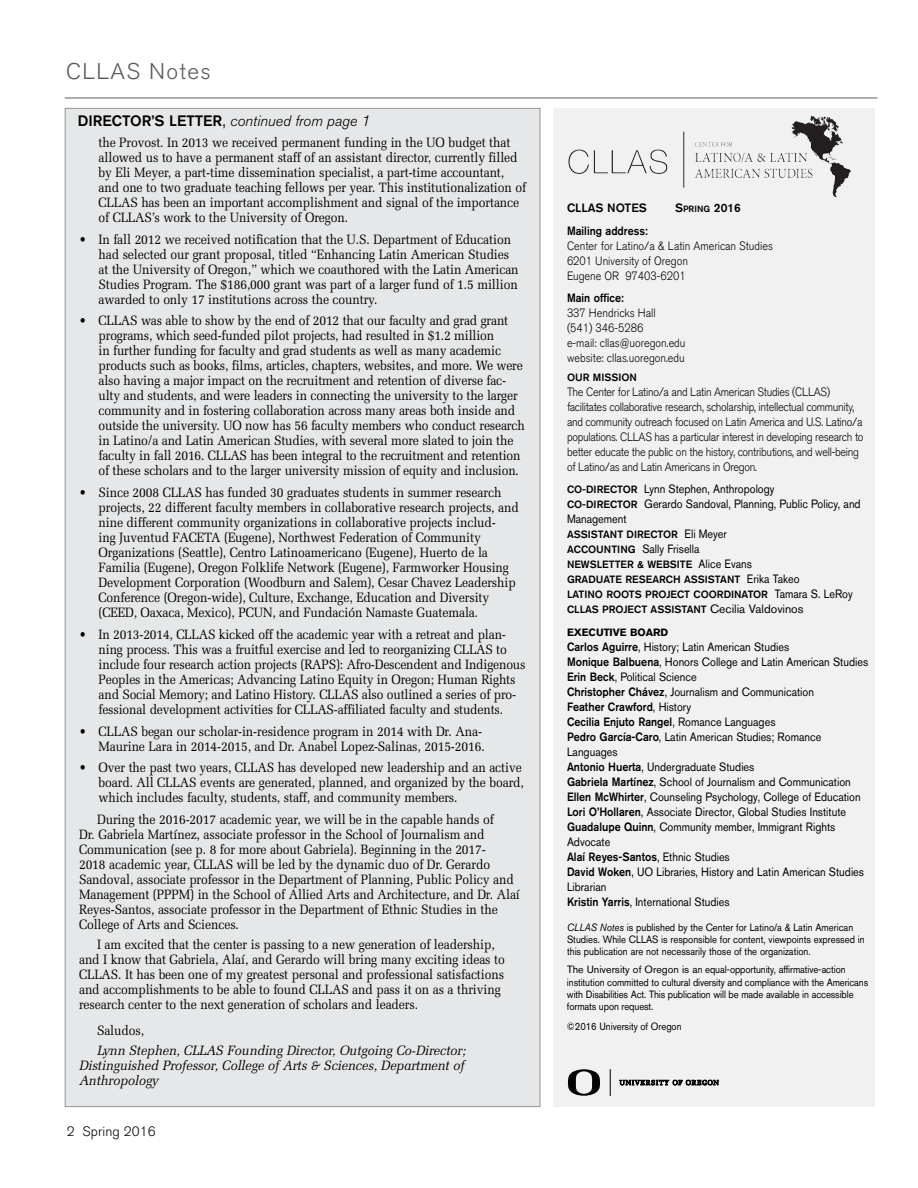
<style>
.page{position:relative;width:918px;height:1188px;background:#fff}
.page>*{position:absolute;margin:0;border:0;box-sizing:border-box;transform-origin:0 0}
.t1{font:300 22.5px "Akzidenz Grotesk BQ";letter-spacing:.06em;color:#58595b}
.t2{font:italic 300 15px "Akzidenz Grotesk BQ";color:#000}
.t3{font:13.5px/15px "Melior";letter-spacing:-.01em;color:#000;scale:.9 1}
.t4{font:italic 13.5px/15px "Melior";letter-spacing:-.01em;color:#000;text-align:justify;scale:.95 1}
.t5{font:300 13.5px "Akzidenz Grotesk BQ";letter-spacing:.01em;color:#000}
.t6{font:12px/15px "Akzidenz Grotesk BQ";color:#000;scale:.9 1}
.t7{font:300 12px/15px "Akzidenz Grotesk BQ";letter-spacing:-.025em;color:#000;scale:.9 1}
.t8{font:300 12px/15px "Akzidenz Grotesk BQ";color:#000;scale:.9 1}
.t9{font:500 12px "Akzidenz Grotesk BQ";color:#000;scale:.9 1}
.t10{font:500 12px "Akzidenz Grotesk BQ";color:#000}
.t11{font:500 12px "Akzidenz Grotesk BQ";color:#000}
.t12{font:10.5px/12px "Akzidenz Grotesk BQ";letter-spacing:-.005em;color:#000}
.t13{font:10.5px/12px "Akzidenz Grotesk BQ";letter-spacing:-.005em;color:#000;scale:.9 1}
.t14{font:500 10.5px/15px "Akzidenz Grotesk BQ";color:#000}
.t15{font:700 10.5px "Akzidenz Grotesk BQ";color:#000}
.s1{font-weight:500;font-style:normal}
.s2{font-weight:400;font-style:normal}
.s3{font-size:9px}
.s4{font-weight:500;font-size:10.5px}
.s5{font-weight:400;font-size:12px}
.s6{font-weight:500}
.s7{font-style:italic}
</style>
<div class="page">
<div style="left:554px;top:108px;width:321px;height:999px;background:#f1f1f2"></div>
<svg style="left:620px;top:1080px;width:99px;height:5px"></svg>
<svg style="left:610px;top:1069px;width:1px;height:27px"></svg>
<svg style="left:568px;top:1069px;width:32px;height:27px"></svg>
<hr style="left:65px;top:97px;width:812px;height:2px;background:#939598">
<div style="left:65px;top:108px;width:475px;height:999px;background:#e6e7e8"></div>
<img style="left:568px;top:116px;width:283px;height:81px">
<h1 class="t1" style="left:66px;top:59px;width:146px">CLLAS Notes</h1>
<p class="t2" style="left:78px;top:112px;width:294px"><span class="s1">DIRECTOR’S LETTER</span><span class="s2">,</span> continued from page 1</p>
<p class="t3" style="left:99px;top:135px;width:477px">the Provost. In 2013 we received permanent funding in the UO budget that allowed us to have a permanent staff of an assistant director, currently filled by Eli Meyer, a part-time dissemination specialist, a part-time accountant, and one to two graduate teaching fellows per year. This institutionalization of CLLAS has been an important accomplishment and signal of the importance of CLLAS’s work to the University of Oregon.</p>
<p class="t3" style="left:99px;top:232px;width:468px;text-indent:-20px">• In fall 2012 we received notification that the U.S. Department of Education had selected our grant proposal, titled “Enhancing Latin American Studies at the University of Oregon,” which we coauthored with the Latin American Studies Program. The $186,000 grant was part of a larger fund of 1.5 million awarded to only 17 institutions across the country.</p>
<p class="t3" style="left:99px;top:313px;width:475px;text-indent:-20px">• CLLAS was able to show by the end of 2012 that our faculty and grad grant programs, which seed-funded pilot projects, had resulted in $1.2 million<br>in further funding for faculty and grad students as well as many academic products such as books, films, articles, chapters, websites, and more. We were also having a major impact on the recruitment and retention of diverse fac&shy;ulty and students, and were leaders in connecting the university to the larger community and in fostering collaboration across many areas both inside and outside the university. UO now has 56 faculty members who conduct research in Latino/a and Latin American Studies, with several more slated to join the faculty in fall 2016. CLLAS has been integral to the recruitment and retention of these scholars and to the larger university mission of equity and inclusion.</p>
<p class="t3" style="left:99px;top:485px;width:468px;text-indent:-20px">• Since 2008 CLLAS has funded 30 graduates students in summer research projects, 22 different faculty members in collaborative research projects, and nine different community organizations in collaborative projects includ-<br>ing Juventud FACETA (Eugene), Northwest Federation of Community Organizations (Seattle), Centro Latinoamericano (Eugene), Huerto de la Familia (Eugene), Oregon Folklife Network (Eugene), Farmworker Housing Development Corporation (Woodburn and Salem), Cesar Chavez Leadership Conference (Oregon-wide), Culture, Exchange, Education and Diversity (CEED, Oaxaca, Mexico), PCUN, and Fundación Namaste Guatemala.</p>
<p class="t3" style="left:99px;top:627px;width:476px;text-indent:-20px">• In 2013-2014, CLLAS kicked off the academic year with a retreat and plan&shy;ning process. This was a fruitful exercise and led to reorganizing CLLAS to include four research action projects (RAPS): Afro-Descendent and Indigenous Peoples in the Americas; Advancing Latino Equity in Oregon; Human Rights and Social Memory; and Latino History. CLLAS also outlined a series of pro&shy;fessional development activities for CLLAS-affiliated faculty and students.</p>
<p class="t3" style="left:79px;top:724px;width:452px;text-align:right">• CLLAS began our scholar-in-residence program in 2014 with Dr. Ana-<br>Maurine Lara in 2014-2015, and Dr. Anabel Lopez-Salinas, 2015-2016.</p>
<p class="t3" style="left:99px;top:760px;width:474px;text-indent:-20px">• Over the past two years, CLLAS has developed new leadership and an active board. All CLLAS events are generated, planned, and organized by the board, which includes faculty, students, staff, and community members.</p>
<p class="t3" style="left:79px;top:812px;width:491px;text-indent:18px">During the 2016-2017 academic year, we will be in the capable hands of<br>Dr. Gabriela Martínez, associate professor in the School of Journalism and Communication (see p. 8 for more about Gabriela). Beginning in the 2017-<br>2018 academic year, CLLAS will be led by the dynamic duo of Dr. Gerardo Sandoval, associate professor in the Department of Planning, Public Policy and Management (PPPM) in the School of Allied Arts and Architecture, and Dr. Alaí Reyes-Santos, associate professor in the Department of Ethnic Studies in the College of Arts and Sciences.</p>
<p class="t3" style="left:79px;top:937px;width:475px;text-indent:18px">I am excited that the center is passing to a new generation of leadership, and I know that Gabriela, Alaí, and Gerardo will bring many exciting ideas to CLLAS. It has been one of my greatest personal and professional satisfactions and accomplishments to be able to found CLLAS and pass it on as a thriving research center to the next generation of scholars and leaders.</p>
<p class="t3" style="left:97px;top:1023px;width:54px">Saludos,</p>
<p class="t4" style="left:79px;top:1043px;width:409px;text-indent:18px">Lynn Stephen, CLLAS Founding Director, Outgoing Co-Director; Distinguished Professor, College of Arts &amp; Sciences, Department of Anthropology</p>
<p class="t5" style="left:67px;top:1124px;width:91px">2 Spring 2016</p>
<p class="t10" style="left:567px;top:201px;width:81px">CLLAS NOTES</p>
<p class="t11" style="left:675px;top:201px;width:67px">S<span class="s3">pring</span> 2016</p>
<p class="t9" style="left:567px;top:223px;width:91px">Mailing address:</p>
<p class="t8" style="left:567px;top:238px;width:230px">Center for Latino/a &amp; Latin American Studies<br>6201 University of Oregon<br>Eugene OR 97403-6201</p>
<p class="t9" style="left:567px;top:291px;width:65px">Main office:</p>
<p class="t8" style="left:567px;top:306px;width:133px">337 Hendricks Hall<br>(541) 346-5286<br>e-mail: cllas@uoregon.edu website: cllas.uoregon.edu</p>
<p class="t14" style="left:567px;top:370px;width:72px">OUR MISSION</p>
<p class="t7" style="left:567px;top:385px;width:331px">The Center for Latino/a and Latin American Studies (CLLAS) facilitates collaborative research, scholarship, intellectual community, and community outreach focused on Latin America and U.S. Latino/a populations. CLLAS has a particular interest in developing research to better educate the public on the history, contributions, and well-being of Latino/as and Latin Americans in Oregon.</p>
<p class="t6" style="left:567px;top:482px;width:328px"><span class="s4">CO-DIRECTOR</span> Lynn Stephen, Anthropology<br><span class="s4">CO-DIRECTOR</span> Gerardo Sandoval, Planning, Public Policy, and<br>Management</p>
<p class="t14" style="left:567px;top:527px;width:161px">ASSISTANT DIRECTOR <span class="s5">Eli Meyer</span></p>
<p class="t6" style="left:567px;top:542px;width:149px"><span class="s4">ACCOUNTING</span> Sally Frisella</p>
<p class="t14" style="left:567px;top:557px;width:287px">NEWSLETTER &amp; WEBSITE <span class="s5">Alice Evans<br></span>GRADUATE RESEARCH ASSISTANT <span class="s5">Erika Takeo<br></span>LATINO ROOTS PROJECT COORDINATOR <span class="s5">Tamara S. LeRoy </span>CLLAS PROJECT ASSISTANT <span class="s5">Cecilia Valdovinos</span></p>
<p class="t15" style="left:567px;top:626px;width:103px">EXECUTIVE BOARD</p>
<p class="t6" style="left:567px;top:639px;width:336px"><span class="s6">Carlos Aguirre</span>, History; Latin American Studies<br><span class="s6">Monique Balbuena</span>, Honors College and Latin American Studies <span class="s6">Erin Beck</span>, Political Science<br><span class="s6">Christopher Chávez</span>, Journalism and Communication<br><span class="s6">Feather Crawford</span>, History<br><span class="s6">Cecilia Enjuto Rangel</span>, Romance Languages<br><span class="s6">Pedro García-Caro</span>, Latin American Studies; Romance Languages<br><span class="s6">Antonio Huerta</span>, Undergraduate Studies<br><span class="s6">Gabriela Martínez</span>, School of Journalism and Communication <span class="s6">Ellen McWhirter</span>, Counseling Psychology, College of Education <span class="s6">Lori O’Hollaren</span>, Associate Director, Global Studies Institute <span class="s6">Guadalupe Quinn</span>, Community member, Immigrant Rights Advocate<br><span class="s6">Alaí Reyes-Santos</span>, Ethnic Studies<br><span class="s6">David Woken</span>, UO Libraries, History and Latin American Studies Librarian<br><span class="s6">Kristin Yarris</span>, International Studies</p>
<p class="t13" style="left:567px;top:921px;width:332px"><span class="s7">CLLAS</span> <span class="s7">Notes</span> is published by the Center for Latino/a &amp; Latin American<br>Studies. While CLLAS is responsible for content, viewpoints expressed in this publication are not necessarily those of the organization.</p>
<p class="t12" style="left:567px;top:964px;width:303px">The University of Oregon is an equal-opportunity, affirmative-action institution committed to cultural diversity and compliance with the Americans with Disabilities Act. This publication will be made available in accessible formats upon request.</p>
<p class="t13" style="left:567px;top:1020px;width:129px">©2016 University of Oregon</p>
</div>
